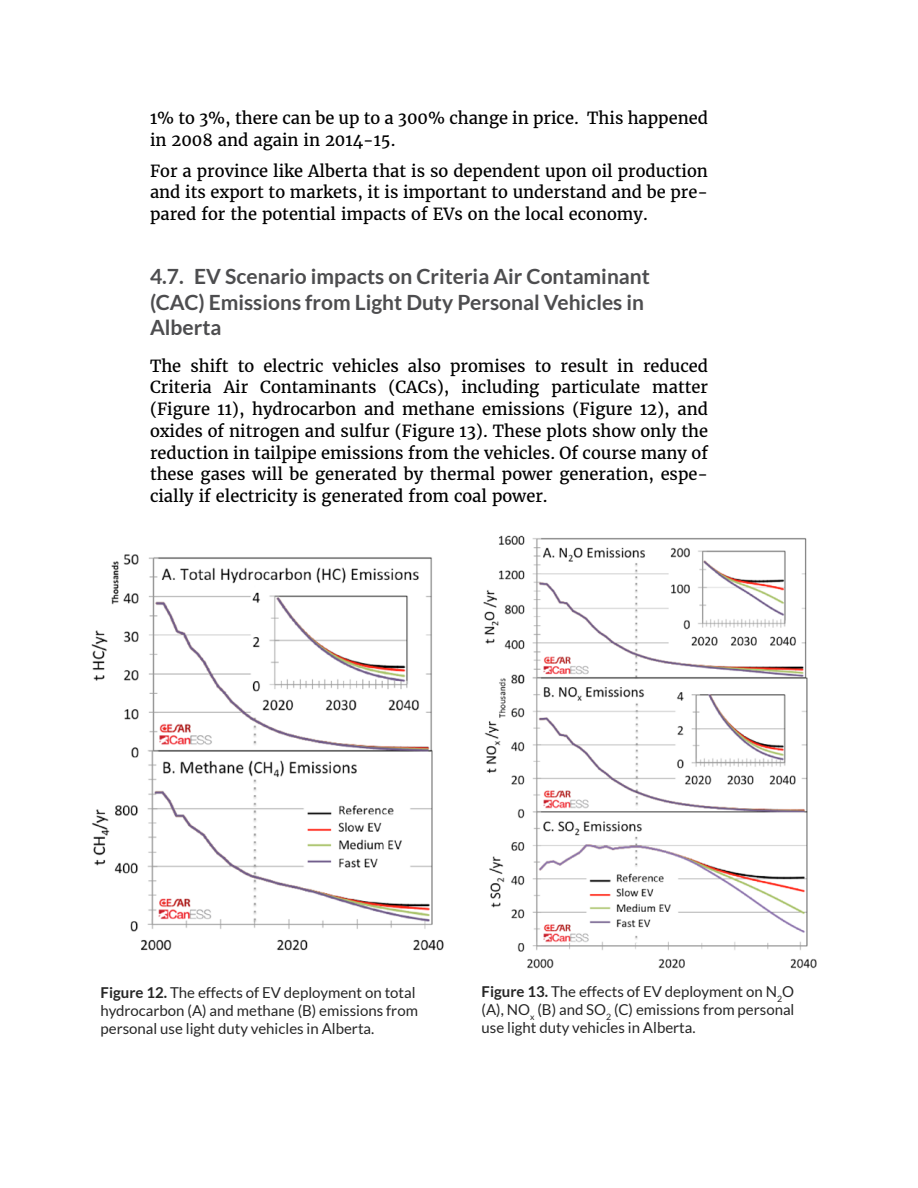
<style>
.page{position:relative;width:918px;height:1188px;background:#fff}
.page>*{position:absolute;margin:0;border:0;box-sizing:border-box;transform-origin:0 0}
.t1{font:700 21px/25.2px "Lato";color:#4d4d4f}
.t2{font:16.5px/21.8px "Merriweather";color:#000;text-align:justify}
.t3{font:15px/18px "Lato";color:#262626}
.s1{font-weight:700}
</style>
<div class="page">
<img style="left:91px;top:554px;width:353px;height:397px">
<img style="left:483px;top:535px;width:334px;height:434px">
<p class="t2" style="left:150px;top:107px;width:559px">1% to 3%, there can be up to a 300% change in price. This happened in 2008 and again in 2014-15.</p>
<p class="t2" style="left:150px;top:160px;width:560px">For a province like Alberta that is so dependent upon oil production and its export to markets, it is important to understand and be pre&shy;pared for the potential impacts of EVs on the local economy.</p>
<p class="t1" style="left:150px;top:264px;width:501px">4.7. EV Scenario impacts on Criteria Air Contaminant (CAC) Emissions from Light Duty Personal Vehicles in<br>Alberta</p>
<p class="t2" style="left:150px;top:354px;width:560px">The shift to electric vehicles also promises to result in reduced Criteria Air Contaminants (CACs), including particulate matter (Figure 11), hydrocarbon and methane emissions (Figure 12), and oxides of nitrogen and sulfur (Figure 13). These plots show only the reduction in tailpipe emissions from the vehicles. Of course many of these gases will be generated by thermal power generation, espe&shy;cially if electricity is generated from coal power.</p>
<p class="t3" style="left:101px;top:983px;width:319px"><span class="s1">Figure 12.</span> The effects of EV deployment on total hydrocarbon (A) and methane (B) emissions from personal use light duty vehicles in Alberta.</p>
<p class="t3" style="left:482px;top:983px;width:314px;text-align:justify"><span class="s1">Figure 13.</span> The effects of EV deployment on N<sub>2</sub>O (A), NO<sub>x</sub> (B) and SO<sub>2</sub> (C) emissions from personal use light duty vehicles in Alberta.</p>
</div>
